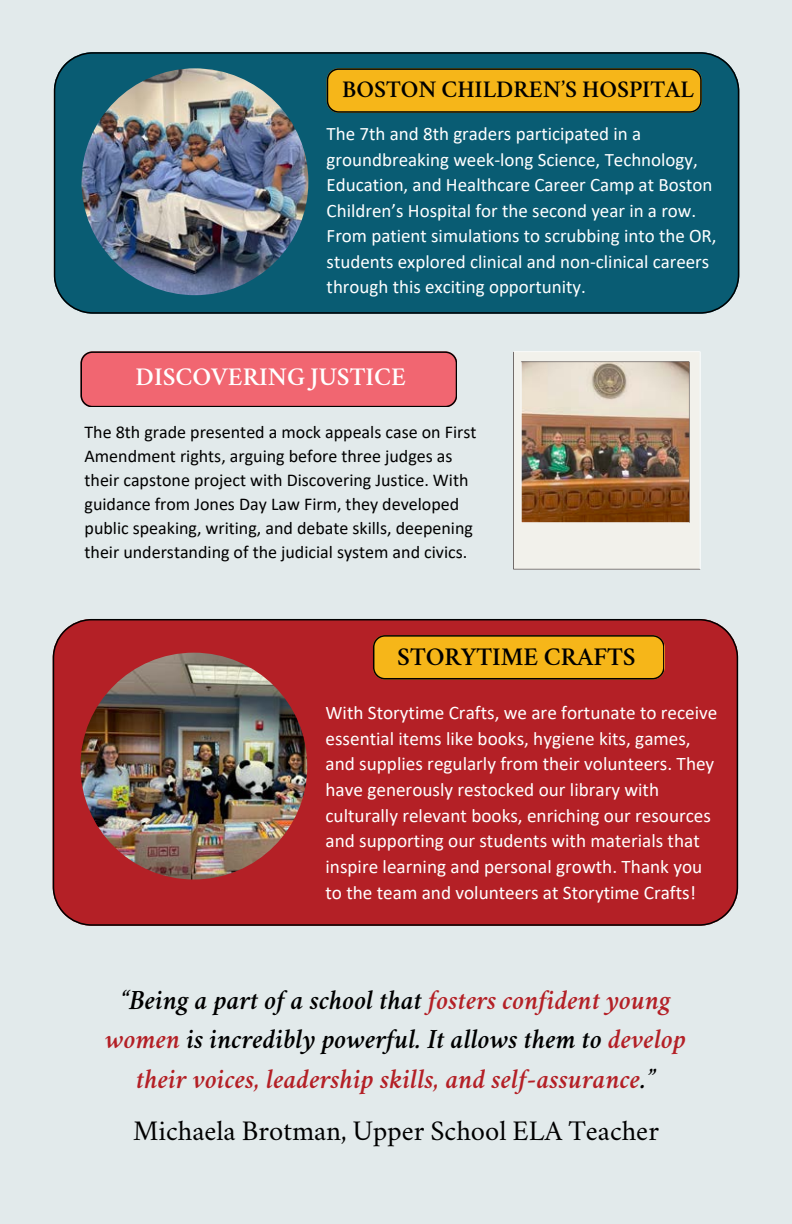
<style>
.page{position:relative;width:792px;height:1224px;background:#e2eaeb}
.page>*{position:absolute;margin:0;border:0;box-sizing:border-box;transform-origin:0 0}
.t1{font:italic 600 28px/39.2px "Crimson";color:#b42026;text-align:center}
.t2{font:28px "Crimson";color:#000}
.t3{font:600 25.6px "Crimson";color:#fff}
.t4{font:600 25.6px "Crimson";color:#000}
.t5{font:600 24px "Crimson";color:#000}
.t6{font:19.2px/25.6px "Calibri";color:#fff}
.t7{font:19px/25.6px "Calibri";color:#fff}
.t8{font:18px/24px "Calibri";color:#000}
.s1{color:#000}
</style>
<div class="page">
<div style="left:54px;top:52px;width:685px;height:261px;background:#095c73"></div>
<svg style="left:327px;top:68px;width:375px;height:45px;background:#e1a718"></svg>
<svg style="left:80px;top:351px;width:377px;height:56px;background:#e4616c"></svg>
<img style="left:82px;top:68px;width:226px;height:227px;border-radius:50%">
<div style="left:53px;top:619px;width:685px;height:307px;background:#b42026"></div>
<svg style="left:373px;top:635px;width:292px;height:45px"></svg>
<svg style="left:373px;top:635px;width:291px;height:44px;background:#e5a817"></svg>
<img style="left:80px;top:653px;width:227px;height:226px;border-radius:50%">
<img style="left:513px;top:351px;width:188px;height:218px">
<p class="t5" style="left:342px;top:80px;width:353px">BOSTON CHILDREN’S HOSPITAL</p>
<p class="t7" style="left:327px;top:123px;width:392px">The 7th and 8th graders participated in a groundbreaking week-long Science, Technology, Education, and Healthcare Career Camp at Boston Children’s Hospital for the second year in a row.<br>From patient simulations to scrubbing into the OR, students explored clinical and non-clinical careers through this exciting opportunity.</p>
<h1 class="t3" style="left:136px;top:367px;width:272px">DISCOVERING JUSTICE</h1>
<p class="t8" style="left:85px;top:422px;width:393px">The 8th grade presented a mock appeals case on First Amendment rights, arguing before three judges as their capstone project with Discovering Justice. With guidance from Jones Day Law Firm, they developed public speaking, writing, and debate skills, deepening their understanding of the judicial system and civics.</p>
<h1 class="t4" style="left:397px;top:647px;width:240px">STORYTIME CRAFTS</h1>
<p class="t6" style="left:326px;top:702px;width:393px">With Storytime Crafts, we are fortunate to receive essential items like books, hygiene kits, games, and supplies regularly from their volunteers. They have generously restocked our library with culturally relevant books, enriching our resources and supporting our students with materials that inspire learning and personal growth. Thank you to the team and volunteers at Storytime Crafts!</p>
<h2 class="t1" style="left:105px;top:983px;width:582px"><span class="s1">“Being a part of a school that</span> fosters confident young women <span class="s1">is incredibly powerful. It allows them to</span> develop their voices, leadership skills, and self-assurance<span class="s1">.”</span></h2>
<h3 class="t2" style="left:133px;top:1119px;width:527px">Michaela Brotman, Upper School ELA Teacher</h3>
</div>
